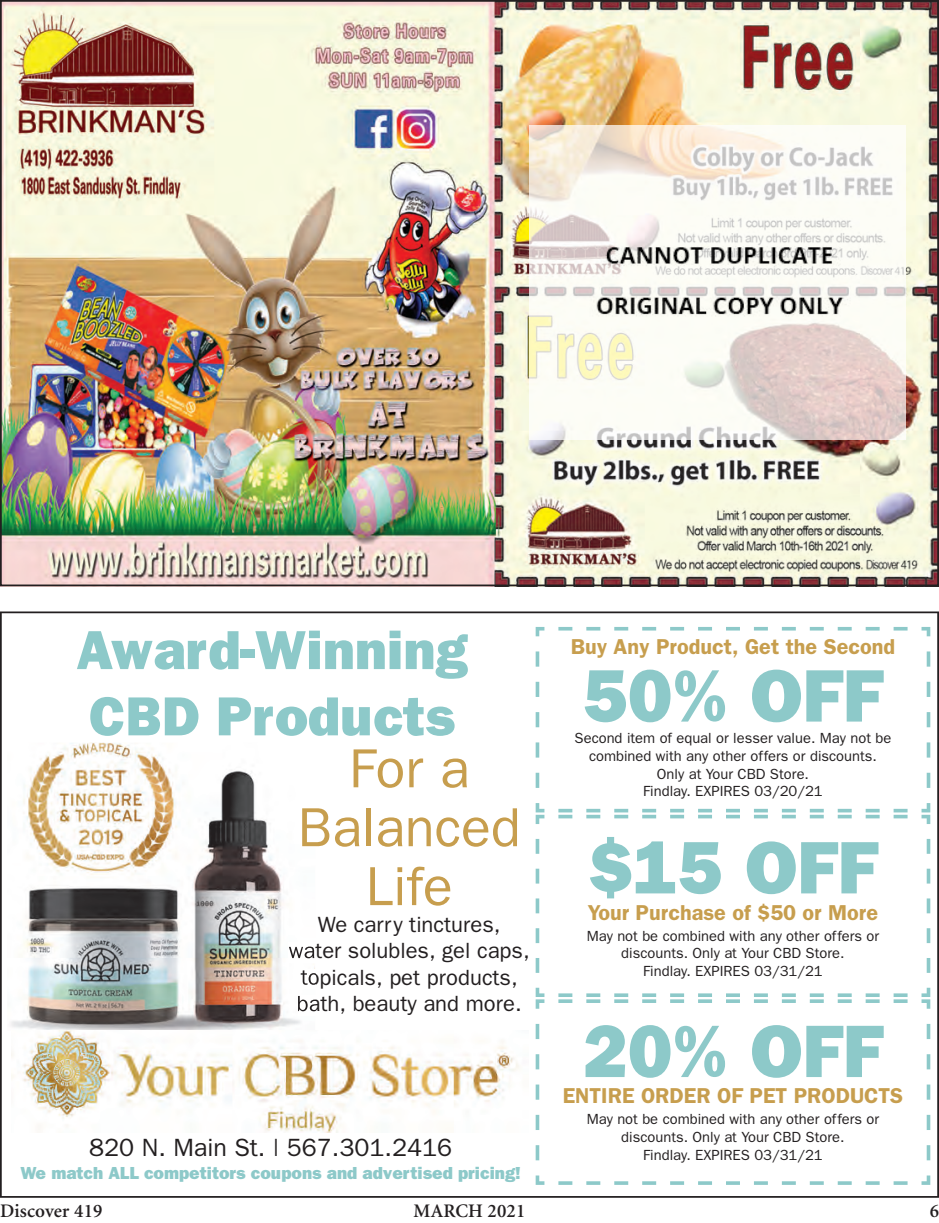
<style>
.page{position:relative;width:939px;height:1223px;background:#fff}
.page>*{position:absolute;margin:0;border:0;box-sizing:border-box;transform-origin:0 0}
.t1{font:800 74.55px "Franklin Gothic";color:#8dc9c9}
.t2{font:800 55.12px/66.1px "Franklin Gothic";color:#8dc9c9}
.t3{font:55.12px/58.8px "Franklin Gothic";color:#c79e4e;text-align:center}
.t4{font:25.03px "Franklin Gothic";color:#231f20}
.t5{font:22.05px/26.4px "Franklin Gothic";color:#231f20;text-align:center}
.t6{font:600 21.7px "Franklin Gothic";color:#c79e4e}
.t7{font:600 19.25px "Minion";letter-spacing:.01em;color:#231f20}
.t8{font:800 17.5px "Franklin Gothic";color:#8dc9c9}
.t9{font:14.7px/17.7px "Franklin Gothic";color:#231f20;text-align:center}
</style>
<div class="page">
<img style="left:3px;top:3px;width:933px;height:580px">
<svg style="left:0;top:611px;width:939px;height:586px"></svg>
<img style="left:529px;top:125px;width:376px;height:314px">
<p class="t2" style="left:76px;top:616px;width:393px">Award-Winning<br>CBD Products</p>
<p class="t3" style="left:298px;top:737px;width:224px">For a<br>Balanced<br>Life</p>
<p class="t5" style="left:289px;top:910px;width:242px">We carry tinctures,<br>water solubles, gel caps, topicals, pet products, bath, beauty and more.</p>
<p class="t4" style="left:89px;top:1132px;width:364px">820 N. Main St. | 567.301.2416</p>
<p class="t8" style="left:21px;top:1162px;width:502px">We match ALL competitors coupons and advertised pricing!</p>
<p class="t6" style="left:571px;top:634px;width:326px">Buy Any Product, Get the Second</p>
<p class="t1" style="left:583px;top:652px;width:301px">50% OFF</p>
<p class="t9" style="left:574px;top:729px;width:318px">Second item of equal or lesser value. May not be combined with any other offers or discounts.<br>Only at Your CBD Store.<br>Findlay. EXPIRES 03/20/21</p>
<p class="t1" style="left:588px;top:823px;width:291px">$15 OFF</p>
<p class="t9" style="left:587px;top:926px;width:294px">May not be combined with any other offers or discounts. Only at Your CBD Store.<br>Findlay. EXPIRES 03/31/21</p>
<p class="t6" style="left:588px;top:899px;width:292px">Your Purchase of $50 or More</p>
<p class="t1" style="left:583px;top:1007px;width:301px">20% OFF</p>
<p class="t9" style="left:587px;top:1109px;width:294px">May not be combined with any other offers or discounts. Only at Your CBD Store.<br>Findlay. EXPIRES 03/31/21</p>
<p class="t6" style="left:563px;top:1082px;width:342px">ENTIRE ORDER OF PET PRODUCTS</p>
<p class="t7" style="left:0;top:1200px;width:104px">Discover 419</p>
<p class="t7" style="left:413px;top:1200px;width:113px">MARCH 2021</p>
<p class="t7" style="left:929px;top:1200px;width:11px">6</p>
</div>
